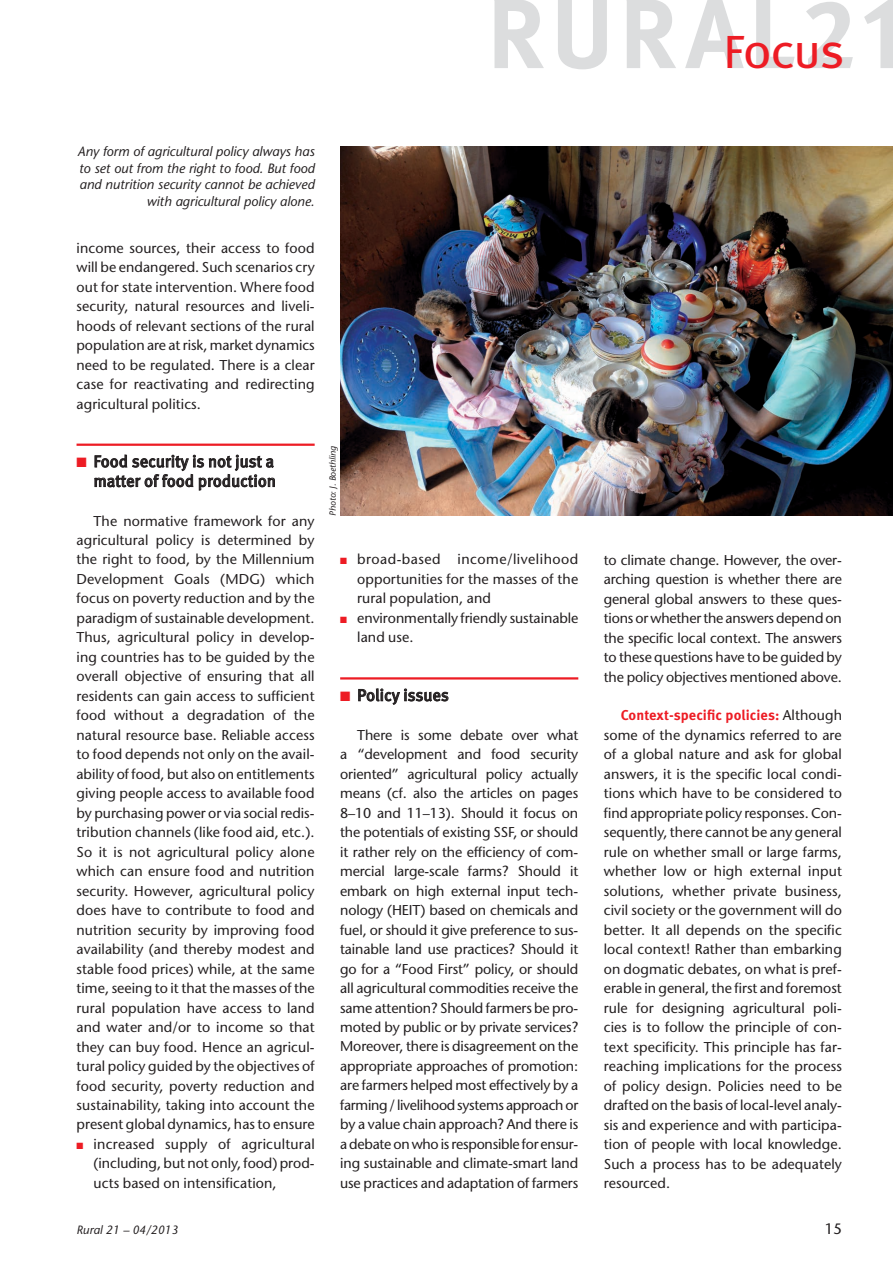
<style>
.page{position:relative;width:893px;height:1263px;background:#fff}
.page>*{position:absolute;margin:0;border:0;box-sizing:border-box;transform-origin:0 0}
.t1{font:46.5px "Meta Pro";letter-spacing:-.04em;color:#ed1c24}
.t2{font:16.5px/19.5px "Meta Pro";letter-spacing:-.005em;color:#231f20;text-align:right}
.t3{font:15px "Stone Sans";color:#231f20}
.t4{font:14.25px/19.5px "Stone Sans";letter-spacing:.005em;color:#231f20;text-align:justify}
.t5{font:700 14.25px "Meta Pro";letter-spacing:.01em;color:#ed1c24}
.t6{font:italic 13.5px/16.5px "Stone Sans";color:#231f20;text-align:right}
.t7{font:italic 12px "Stone Sans";color:#231f20}
.t8{font:italic 9px "Stone Sans";color:#231f20}
.s1{color:#ed1c24}
.s2{font-family:"Stone Sans";font-weight:400;color:#231f20}
</style>
<div class="page">
<svg style="left:558px;top:0;width:49px;height:69px"></svg>
<svg style="left:685px;top:0;width:59px;height:68px"></svg>
<svg style="left:756px;top:0;width:39px;height:68px"></svg>
<svg style="left:806px;top:2px;width:47px;height:66px"></svg>
<svg style="left:864px;top:0;width:29px;height:68px"></svg>
<svg style="left:494px;top:0;width:50px;height:68px"></svg>
<svg style="left:627px;top:0;width:49px;height:68px"></svg>
<hr style="left:77px;top:444px;width:238px;height:2px;background:#ed1c24">
<svg style="left:94px;top:455px;width:181px;height:35px"></svg>
<hr style="left:340px;top:677px;width:238px;height:2px;background:#ed1c24">
<svg style="left:358px;top:688px;width:90px;height:17px"></svg>
<img style="left:340px;top:146px;width:553px;height:370px">
<h1 class="t1" style="left:724px;top:22px;width:123px">Focus</h1>
<p class="t6" style="left:78px;top:143px;width:239px">Any form of agricultural policy always has to set out from the right to food. But food and nutrition security cannot be achieved with agricultural policy alone.</p>
<p class="t4" style="left:77px;top:238px;width:240px">income sources, their access to food will be endangered. Such scenarios cry out for state intervention. Where food security, natural resources and liveli&shy;hoods of relevant sections of the rural population are at risk, market dynamics need to be regulated. There is a clear case for reactivating and redirecting agricultural politics.</p>
<p class="t2" style="left:77px;top:452px;width:201px"><span class="s1">■</span> Food security is not just a matter of food production</p>
<p class="t4" style="left:77px;top:511px;width:240px;text-indent:17px">The normative framework for any agricultural policy is determined by the right to food, by the Millennium Development Goals (MDG) which focus on poverty reduction and by the paradigm of sustainable development.<br>Thus, agricultural policy in develop&shy;ing countries has to be guided by the overall objective of ensuring that all residents can gain access to sufficient food without a degradation of the natural resource base. Reliable access to food depends not only on the avail&shy;ability of food, but also on entitlements giving people access to available food by purchasing power or via social redis&shy;tribution channels (like food aid, etc.).<br>So it is not agricultural policy alone which can ensure food and nutrition security. However, agricultural policy does have to contribute to food and nutrition security by improving food availability (and thereby modest and stable food prices) while, at the same time, seeing to it that the masses of the rural population have access to land and water and/or to income so that they can buy food. Hence an agricul&shy;tural policy guided by the objectives of food security, poverty reduction and sustainability, taking into account the present global dynamics, has to ensure</p>
<p class="t4" style="left:94px;top:1134px;width:223px;text-indent:-17px"><span class="s1">■</span> increased supply of agricultural (including, but not only, food) prod&shy;ucts based on intensification,</p>
<p class="t8" style="left:327px;top:516px;width:71px;rotate:-90deg">Photo: J. Boethling</p>
<p class="t4" style="left:357px;top:550px;width:223px;text-indent:-17px"><span class="s1">■</span> broad-based income/livelihood opportunities for the masses of the rural population, and</p>
<p class="t4" style="left:357px;top:608px;width:223px;text-indent:-17px"><span class="s1">■</span> environmentally friendly sustainable land use.</p>
<p class="t2" style="left:340px;top:686px;width:110px"><span class="s1">■</span> Policy issues</p>
<p class="t4" style="left:340px;top:725px;width:240px;text-indent:17px">There is some debate over what a “development and food security oriented” agricultural policy actually means (cf. also the articles on pages 8–10 and 11–13). Should it focus on the potentials of existing SSF, or should it rather rely on the efficiency of com&shy;mercial large-scale farms? Should it embark on high external input tech&shy;nology (HEIT) based on chemicals and fuel, or should it give preference to sus&shy;tainable land use practices? Should it go for a “Food First” policy, or should all agricultural commodities receive the same attention? Should farmers be pro&shy;moted by public or by private services?<br>Moreover, there is disagreement on the appropriate approaches of promotion: are farmers helped most effectively by a farming / livelihood systems approach or by a value chain approach? And there is a debate on who is responsible for ensur&shy;ing sustainable and climate-smart land use practices and adaptation of farmers</p>
<p class="t4" style="left:604px;top:550px;width:240px">to climate change. However, the over&shy;arching question is whether there are general global answers to these ques&shy;tions or whether the answers depend on the specific local context. The answers to these questions have to be guided by the policy objectives mentioned above.</p>
<p class="t5" style="left:621px;top:706px;width:223px">Context-specific policies: <span class="s2">Although</span></p>
<p class="t4" style="left:604px;top:725px;width:240px">some of the dynamics referred to are of a global nature and ask for global answers, it is the specific local condi&shy;tions which have to be considered to find appropriate policy responses. Con&shy;sequently, there cannot be any general rule on whether small or large farms, whether low or high external input solutions, whether private business, civil society or the government will do better. It all depends on the specific local context! Rather than embarking on dogmatic debates, on what is pref&shy;erable in general, the first and foremost rule for designing agricultural poli&shy;cies is to follow the principle of con&shy;text specificity. This principle has far&shy;reaching implications for the process of policy design. Policies need to be drafted on the basis of local-level analy&shy;sis and experience and with participa&shy;tion of people with local knowledge.<br>Such a process has to be adequately resourced.</p>
<p class="t7" style="left:77px;top:1222px;width:103px">Rural 21 – 04/2013</p>
<p class="t3" style="left:825px;top:1220px;width:19px">15</p>
</div>
